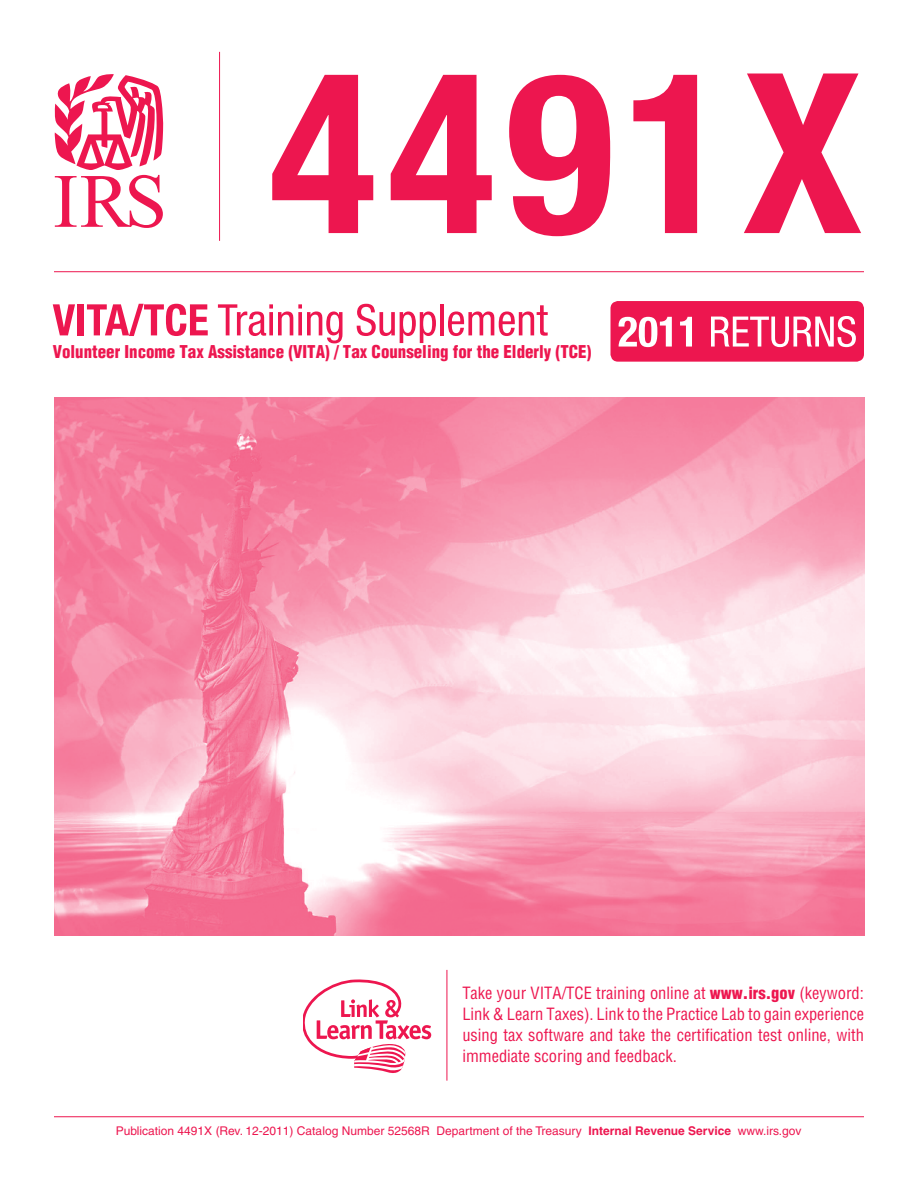
<style>
.page{position:relative;width:918px;height:1188px;background:#fff}
.page>*{position:absolute;margin:0;border:0;box-sizing:border-box;transform-origin:0 0}
.t1{font:900 condensed 17.25px "Helvetica";color:#ed164f}
.t2{font:condensed 16.5px/21px "Helvetica";color:#ed164f;text-align:justify}
.t3{font:12px "Helvetica";color:#ed164f}
.s1{font-weight:900}
.s2{font-weight:700}
</style>
<div class="page">
<div style="left:611px;top:301px;width:253px;height:61px;background:#ed164f;border-radius:8px"></div>
<hr style="left:54px;top:271px;width:810px;height:1px;background:#ed164f">
<svg style="left:619px;top:317px;width:53px;height:30px"></svg>
<svg style="left:680px;top:317px;width:12px;height:30px"></svg>
<svg style="left:711px;top:316px;width:145px;height:31px"></svg>
<hr style="left:54px;top:1116px;width:810px;height:1px;background:#ed164f">
<img style="left:55px;top:398px;width:809px;height:538px">
<svg style="left:272px;top:75px;width:101px;height:158px"></svg>
<svg style="left:391px;top:75px;width:101px;height:158px"></svg>
<svg style="left:509px;top:75px;width:101px;height:161px"></svg>
<svg style="left:633px;top:75px;width:64px;height:158px"></svg>
<svg style="left:744px;top:74px;width:117px;height:159px"></svg>
<svg style="left:55px;top:74px;width:108px;height:154px"></svg>
<hr style="left:219px;top:52px;width:1px;height:189px;background:#ed164f">
<svg style="left:53px;top:304px;width:22px;height:31px"></svg>
<div style="left:78px;top:304px;width:6px;height:31px;background:#ed164f"></div>
<svg style="left:87px;top:304px;width:121px;height:32px"></svg>
<svg style="left:218px;top:304px;width:125px;height:39px"></svg>
<svg style="left:357px;top:304px;width:79px;height:39px"></svg>
<hr style="left:440px;top:304px;width:4px;height:31px;background:#ed164f">
<svg style="left:448px;top:305px;width:100px;height:31px"></svg>
<svg style="left:303px;top:980px;width:128px;height:93px"></svg>
<hr style="left:447px;top:970px;width:1px;height:111px;background:#ed164f">
<p class="t1" style="left:53px;top:341px;width:540px">Volunteer Income Tax Assistance (VITA) / Tax Counseling for the Elderly (TCE)</p>
<p class="t2" style="left:462px;top:982px;width:403px">Take your VITA/TCE training online at <span class="s1">www.irs.gov</span> (keyword:<br>Link &amp; Learn Taxes). Link to the Practice Lab to gain experience using tax software and take the certification test online, with immediate scoring and feedback.</p>
<p class="t3" style="left:116px;top:1124px;width:687px">Publication 4491X (Rev. 12-2011) Catalog Number 52568R Department of the Treasury <span class="s2">Internal Revenue Service</span> www.irs.gov</p>
</div>
